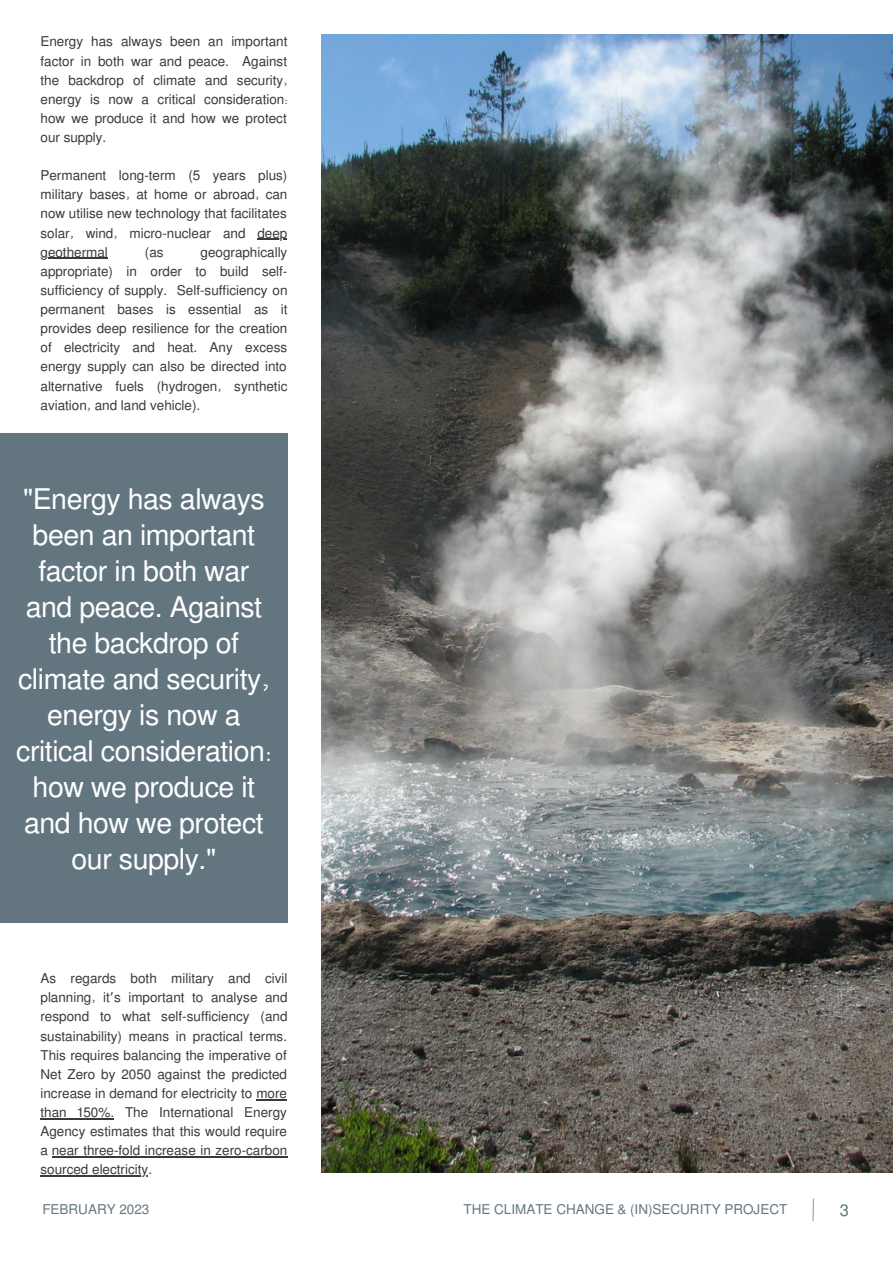
<style>
.page{position:relative;width:893px;height:1264px;background:#fff}
.page>*{position:absolute;margin:0;border:0;box-sizing:border-box;transform-origin:0 0}
.t1{font:28.5px/36px "Mukti";letter-spacing:-.015em;color:#fff;text-align:center}
.t2{font:16.5px "Mukti";color:#637680}
.t3{font:13.5px/19px "Mukti";color:#3b3939;text-align:justify}
.t4{font:13.5px "Mukti";color:#637680}
.s1{font-family:"Noto Sans Gurmukhi"}
</style>
<div class="page">
<img style="left:321px;top:35px;width:571px;height:1137px">
<svg style="left:812px;top:1198px;width:2px;height:23px"></svg>
<div style="left:0;top:433px;width:288px;height:489px;background:#637680"></div>
<hr style="left:257px;top:239px;width:30px;height:1px;background:#3b3939">
<hr style="left:40px;top:258px;width:68px;height:1px;background:#3b3939">
<hr style="left:256px;top:1099px;width:31px;height:1px;background:#3b3939">
<hr style="left:40px;top:1118px;width:74px;height:1px;background:#3b3939">
<hr style="left:52px;top:1156px;width:235px;height:1px;background:#3b3939">
<hr style="left:40px;top:1175px;width:108px;height:1px;background:#3b3939">
<p class="t3" style="left:40px;top:31px;width:249px">Energy has always been an important factor in both war and peace. Against the backdrop of climate and security, energy is now a critical consideration: how we produce it and how we protect our supply.</p>
<p class="t3" style="left:40px;top:165px;width:248px">Permanent long-term (5 years plus) military bases, at home or abroad, can now utilise new technology that facilitates solar, wind, micro-nuclear and deep geothermal</p>
<p class="t3" style="left:40px;top:242px;width:248px;text-indent:160px">geographically appropriate) in order to build self&shy;sufficiency of supply. Self-sufficiency on permanent bases is essential as it provides deep resilience for the creation of electricity and heat. Any excess energy supply can also be directed into alternative fuels (hydrogen, synthetic aviation, and land vehicle).</p>
<p class="t3" style="left:145px;top:242px;width:20px">(as</p>
<h1 class="t1" style="left:16px;top:479px;width:257px">"Energy has always been an important factor in both war and peace. Against the backdrop of climate and security, energy is now a critical consideration: how we produce it and how we protect our supply."</h1>
<p class="t3" style="left:40px;top:968px;width:248px">As regards both military and civil planning, it<span class="s1">’</span>s important to analyse and respond to what self-sufficiency (and sustainability) means in practical terms.<br>This requires balancing the imperative of Net Zero by 2050 against the predicted increase in demand for electricity to more than 150%. The International Energy Agency estimates that this would require a near three-fold increase in zero-carbon sourced electricity.</p>
<p class="t4" style="left:42px;top:1199px;width:109px">FEBRUARY 2023</p>
<p class="t4" style="left:463px;top:1199px;width:325px">THE CLIMATE CHANGE &amp; (IN)SECURITY PROJECT</p>
<p class="t2" style="left:839px;top:1198px;width:11px">3</p>
</div>
